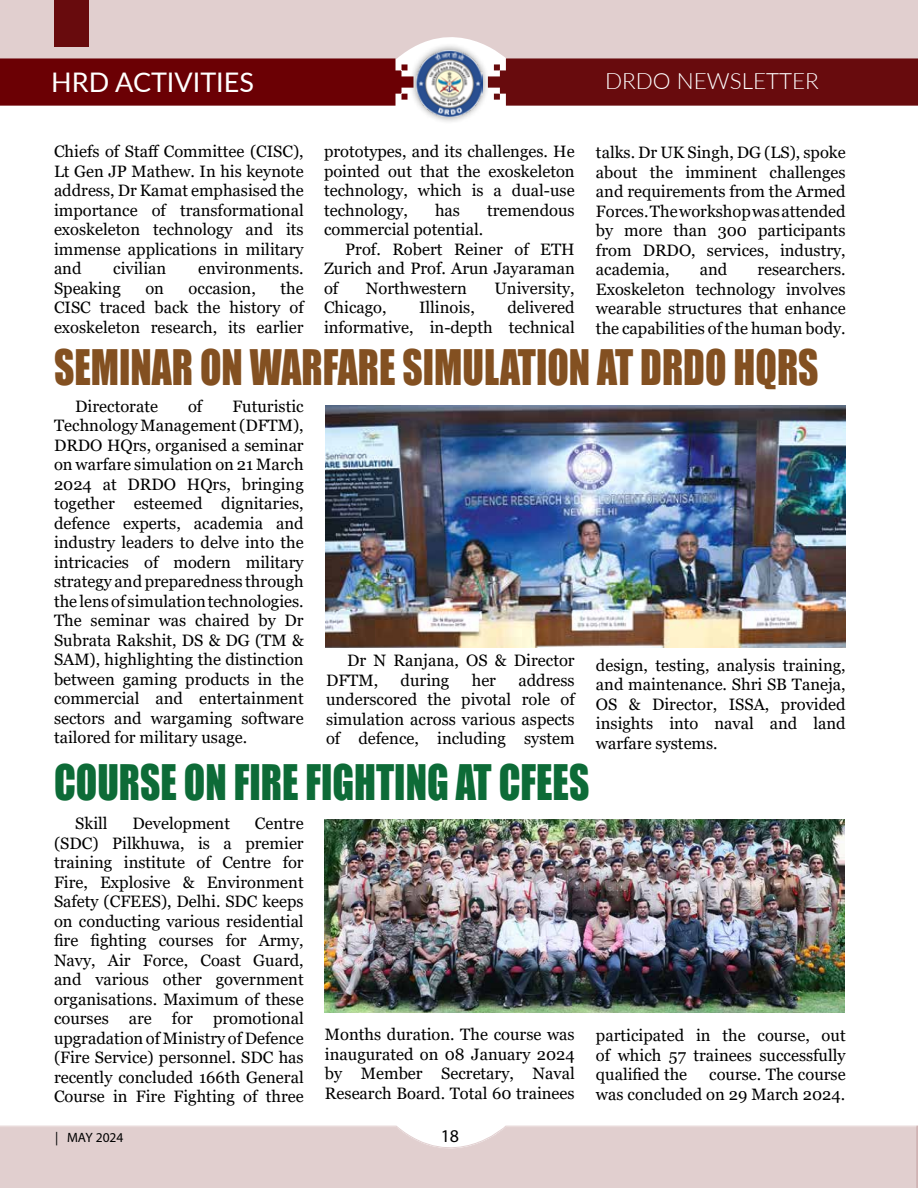
<style>
.page{position:relative;width:918px;height:1188px;background:#fff}
.page>*{position:absolute;margin:0;border:0;box-sizing:border-box;transform-origin:0 0}
.t1{font:45px "Impact";color:#835021;scale:.88 1}
.t2{font:45px "Impact";color:#0d6b37;scale:.88 1}
.t3{font:27px "Lato";color:#fff}
.t4{font:300 22.5px "Lato";color:#fff}
.t5{font:18px "Myriad Pro";color:#000}
.t6{font:16.5px/19.5px "Georgia";color:#000;text-align:justify}
.t7{font:13.5px "Myriad Pro";color:#000}
</style>
<div class="page">
<div style="left:0;top:59px;width:409px;height:47px;background:#6b0004"></div>
<div style="left:491px;top:59px;width:427px;height:47px;background:#680b0d"></div>
<div style="left:0;top:0;width:918px;height:59px;background:#e1cfcf"></div>
<svg style="left:0;top:1125px;width:916px;height:2px;background:#f0e7e7"></svg>
<div style="left:0;top:1127px;width:916px;height:61px;background:#e1cfcf"></div>
<svg style="left:916px;top:1125px;width:2px;height:63px"></svg>
<div style="left:409px;top:43px;width:82px;height:82px;background:#000;opacity:.5"></div>
<img style="left:417px;top:51px;width:66px;height:66px">
<div style="left:55px;top:0;width:34px;height:46px;background:#680b0d"></div>
<img style="left:325px;top:405px;width:521px;height:242px">
<img style="left:325px;top:819px;width:519px;height:194px">
<h2 class="t3" style="left:51px;top:63px;width:204px">HRD ACTIVITIES</h2>
<h3 class="t4" style="left:605px;top:65px;width:215px">DRDO NEWSLETTER</h3>
<p class="t6" style="left:54px;top:142px;width:251px">Chiefs of Staff Committee (CISC), Lt Gen JP Mathew. In his keynote address, Dr Kamat emphasised the importance of transformational exoskeleton technology and its immense applications in military and</p>
<p class="t6" style="left:113px;top:259px;width:54px">civilian</p>
<p class="t6" style="left:198px;top:259px;width:107px">environments.</p>
<p class="t6" style="left:54px;top:278px;width:68px">Speaking</p>
<p class="t6" style="left:145px;top:278px;width:20px">on</p>
<p class="t6" style="left:189px;top:278px;width:69px">occasion,</p>
<p class="t6" style="left:54px;top:278px;width:251px;text-indent:226px">the CISC traced back the history of exoskeleton research, its earlier</p>
<p class="t6" style="left:324px;top:142px;width:252px">prototypes, and its challenges. He pointed out that the exoskeleton technology, which is a dual-use technology,</p>
<p class="t6" style="left:435px;top:201px;width:27px">has</p>
<p class="t6" style="left:487px;top:201px;width:89px">tremendous</p>
<p class="t6" style="left:324px;top:220px;width:161px">commercial potential.</p>
<p class="t6" style="left:345px;top:240px;width:231px">Prof. Robert Reiner of ETH</p>
<p class="t6" style="left:324px;top:259px;width:252px">Zurich and Prof. Arun Jayaraman</p>
<p class="t6" style="left:324px;top:279px;width:16px">of</p>
<p class="t6" style="left:366px;top:279px;width:103px">Northwestern</p>
<p class="t6" style="left:494px;top:279px;width:82px">University,</p>
<p class="t6" style="left:324px;top:298px;width:64px">Chicago,</p>
<p class="t6" style="left:419px;top:298px;width:57px">Illinois,</p>
<p class="t6" style="left:324px;top:298px;width:252px;text-align:right">delivered<br>informative, in-depth technical</p>
<p class="t6" style="left:596px;top:143px;width:251px">talks. Dr UK Singh, DG (LS), spoke about the imminent challenges and requirements from the Armed Forces. The workshop was attended by more than 300 participants from DRDO, services, industry, academia,</p>
<p class="t6" style="left:596px;top:260px;width:251px;text-indent:161px">researchers.<br>Exoskeleton technology involves wearable structures that enhance the capabilities of the human body.</p>
<p class="t6" style="left:700px;top:260px;width:29px">and</p>
<h1 class="t1" style="left:54px;top:332px;width:870px">SEMINAR ON WARFARE SIMULATION AT DRDO HQRS</h1>
<p class="t6" style="left:75px;top:397px;width:84px">Directorate</p>
<p class="t6" style="left:188px;top:397px;width:16px">of</p>
<p class="t6" style="left:54px;top:397px;width:251px;text-indent:178px">Futuristic Technology Management (DFTM), DRDO HQrs, organised a seminar on warfare simulation on 21 March 2024 at DRDO HQrs, bringing together esteemed dignitaries, defence experts, academia and industry leaders to delve into the intricacies of modern military strategy and preparedness through the lens of simulation technologies.<br>The seminar was chaired by Dr Subrata Rakshit, DS &amp; DG (TM &amp; SAM), highlighting the distinction between gaming products in the commercial and entertainment sectors and wargaming software tailored for military usage.</p>
<p class="t6" style="left:326px;top:651px;width:250px;text-indent:21px">Dr N Ranjana, OS &amp; Director<br>DFTM,</p>
<p class="t6" style="left:326px;top:671px;width:250px;text-indent:192px">address underscored the pivotal role of simulation across various aspects of defence, including system</p>
<p class="t6" style="left:401px;top:671px;width:50px">during</p>
<p class="t6" style="left:472px;top:671px;width:26px">her</p>
<p class="t6" style="left:596px;top:655px;width:251px">design, testing, analysis training, and maintenance. Shri SB Taneja, OS &amp; Director, ISSA, provided insights into naval and land warfare systems.</p>
<h1 class="t2" style="left:54px;top:748px;width:610px">COURSE ON FIRE FIGHTING AT CFEES</h1>
<p class="t6" style="left:75px;top:814px;width:34px">Skill</p>
<p class="t6" style="left:133px;top:814px;width:99px">Development</p>
<p class="t6" style="left:54px;top:814px;width:251px;text-indent:201px">Centre (SDC) Pilkhuwa, is a premier training institute of Centre for Fire, Explosive &amp; Environment Safety (CFEES), Delhi. SDC keeps on conducting various residential fire fighting courses for Army, Navy, Air Force, Coast Guard, and various other government organisations. Maximum of these courses are for promotional upgradation of Ministry of Defence (Fire Service) personnel. SDC has recently concluded 166th General Course in Fire Fighting of three</p>
<p class="t6" style="left:325px;top:1025px;width:251px">Months duration. The course was inaugurated on 08 January 2024 by Member Secretary, Naval Research Board. Total 60 trainees</p>
<p class="t6" style="left:596px;top:1026px;width:251px">participated in the course, out of which 57 trainees successfully qualified the</p>
<p class="t6" style="left:596px;top:1065px;width:251px;text-align:right">course. The course<br>was concluded on 29 March 2024.</p>
<p class="t7" style="left:55px;top:1129px;width:70px">| MAY 2024</p>
<p class="t5" style="left:441px;top:1125px;width:20px">18</p>
</div>
